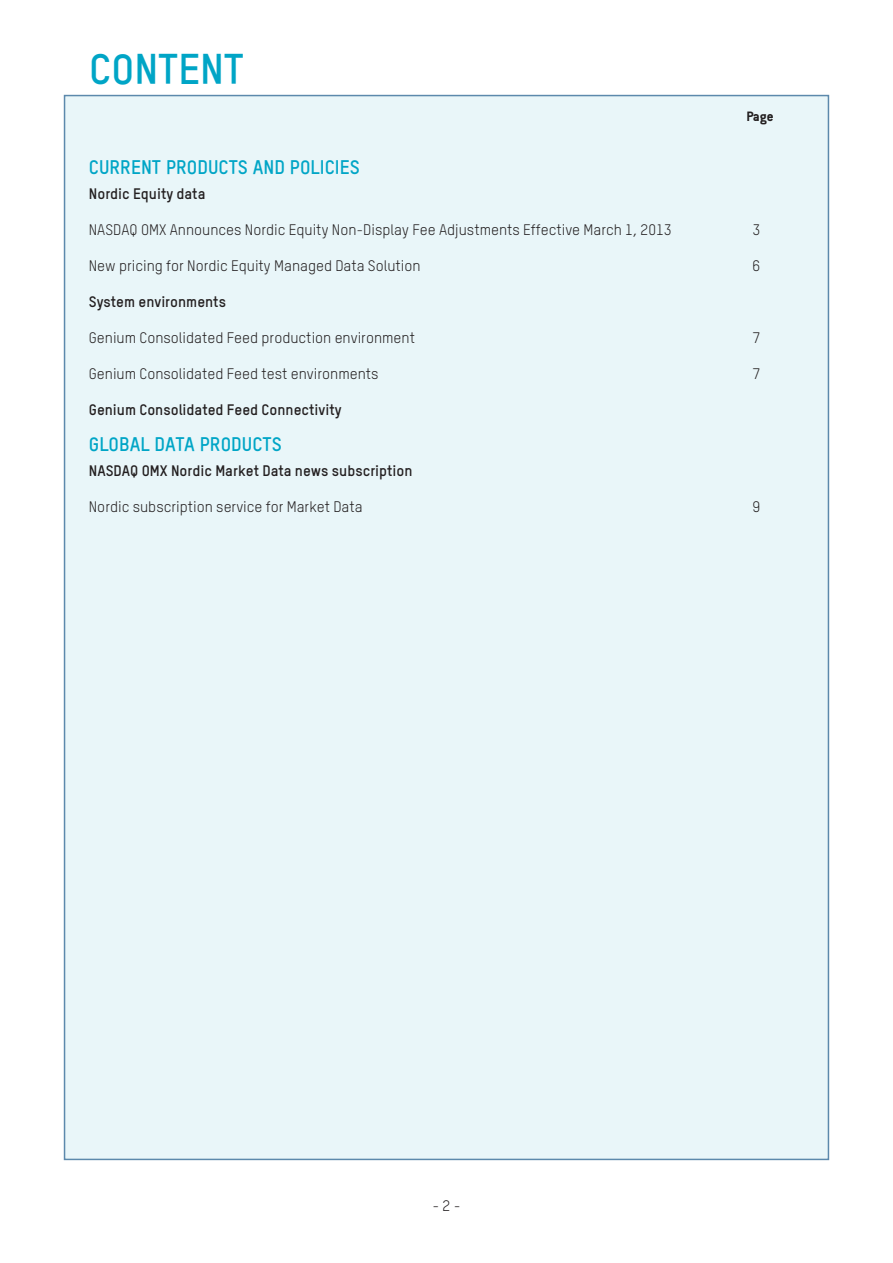
<style>
.page{position:relative;width:893px;height:1263px;background:#fff}
.page>*{position:absolute;margin:0;border:0;box-sizing:border-box;transform-origin:0 0}
.t1{font:700 42px "TSTARQ";color:#00a5c6}
.Top_Heading_1_-_cont{font:700 19.2px "TSTARQ";color:#00a5c6}
.Content_heading_sub{font:15px "TSTAR";color:#231f20}
.Content_heading{font:700 15px "TSTAR";color:#231f20}
.t2{font:700 15px "Conduit ITC Std";color:#231f20}
</style>
<div class="page">
<div style="left:64px;top:95px;width:765px;height:1065px;background:#e9f6f9;border:2px solid #5c89ac"></div>
<p class="t1" style="left:89px;top:37px;width:156px">CONTENT</p>
<p class="t2" style="left:746px;top:108px;width:29px">Page</p>
<p class="Top_Heading_1_-_cont" style="left:89px;top:153px;width:272px">CURRENT PRODUCTS AND POLICIES</p>
<p class="Content_heading" style="left:89px;top:184px;width:118px">Nordic Equity data</p>
<p class="Content_heading_sub" style="left:89px;top:220px;width:584px">NASDAQ OMX Announces Nordic Equity Non-Display Fee Adjustments Effective March 1, 2013</p>
<p class="Content_heading_sub" style="left:752px;top:220px;width:9px">3</p>
<p class="Content_heading_sub" style="left:89px;top:256px;width:333px">New pricing for Nordic Equity Managed Data Solution</p>
<p class="Content_heading_sub" style="left:752px;top:256px;width:9px">6</p>
<p class="Content_heading" style="left:89px;top:292px;width:139px">System environments</p>
<p class="Content_heading_sub" style="left:89px;top:328px;width:328px">Genium Consolidated Feed production environment</p>
<p class="Content_heading_sub" style="left:752px;top:328px;width:9px">7</p>
<p class="Content_heading_sub" style="left:89px;top:364px;width:291px">Genium Consolidated Feed test environments</p>
<p class="Content_heading_sub" style="left:752px;top:364px;width:9px">7</p>
<p class="Content_heading" style="left:89px;top:400px;width:254px">Genium Consolidated Feed Connectivity</p>
<p class="Top_Heading_1_-_cont" style="left:89px;top:430px;width:194px">GLOBAL DATA PRODUCTS</p>
<p class="Content_heading" style="left:89px;top:462px;width:325px">NASDAQ OMX Nordic Market Data news subscription</p>
<p class="Content_heading_sub" style="left:89px;top:498px;width:275px">Nordic subscription service for Market Data</p>
<p class="Content_heading_sub" style="left:752px;top:498px;width:9px">9</p>
<p class="Content_heading_sub" style="left:432px;top:1197px;width:29px">- 2 -</p>
</div>
